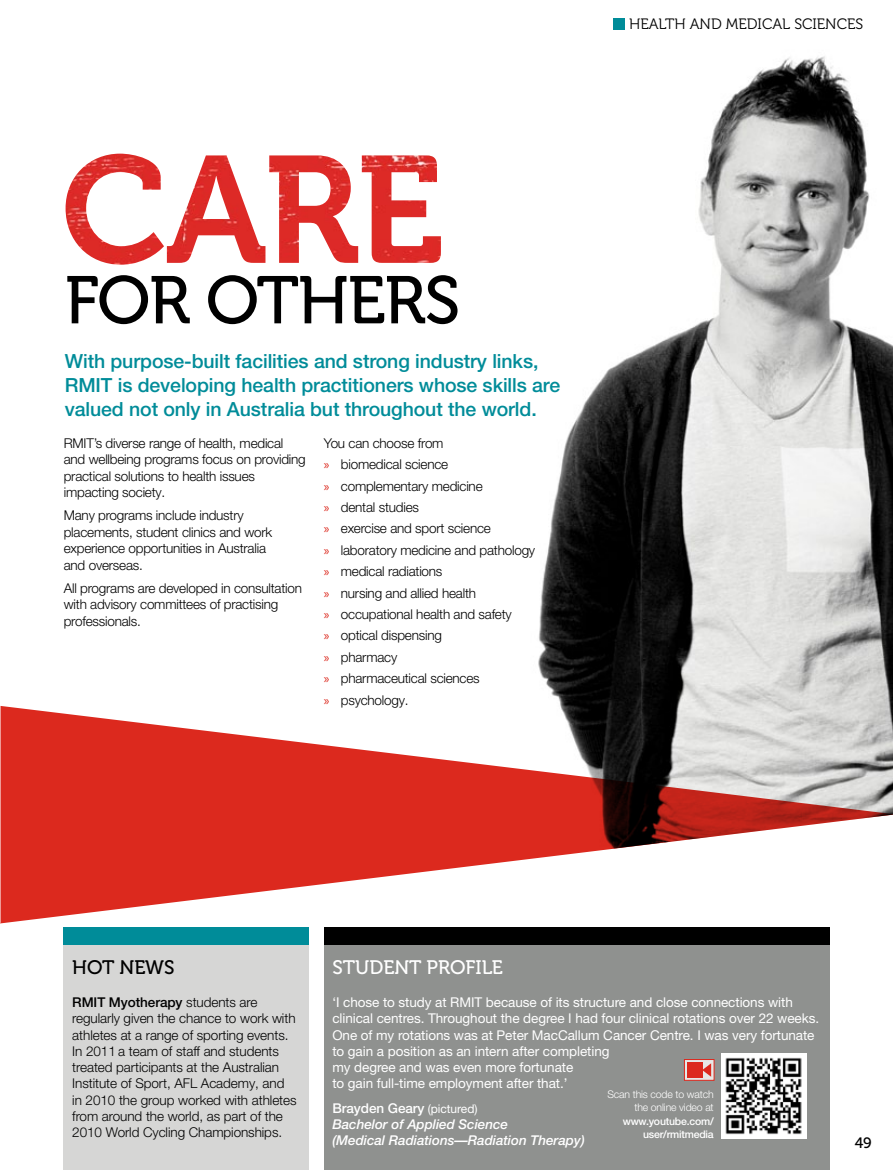
<style>
.page{position:relative;width:893px;height:1170px;background:#fff}
.page>*{position:absolute;margin:0;border:0;box-sizing:border-box;transform-origin:0 0}
.t1{font:67.05px "Museo 500";letter-spacing:-.02em;color:#000}
.Body_text_8_5pt{font:500 19.5px/24px "Helvetica Neue";letter-spacing:-.005em;color:#008c99}
.Box_head_white_museo{font:19.5px "Museo 500";color:#fff}
.Box_head_black_museo{font:19.5px "Museo 500";letter-spacing:-.005em;color:#000}
.Page_header{font:15px "Museo 300";color:#000}
.t2{font:15px "Museo 500";color:#000}
.Box_text_black{font:300 13.5px/16.2px "Helvetica Neue LT Pro";letter-spacing:-.015em;color:#000}
.Body_text_9pt{font:300 13.5px/16.5px "Helvetica Neue LT Pro";letter-spacing:-.015em;color:#000}
.Box_text_white{font:13.5px/16.2px "Helvetica Neue LT Pro";letter-spacing:-.005em;color:#fff}
.Box_text_white-2{font:italic 500 13.5px/16.2px "Helvetica Neue";letter-spacing:-.005em;color:#fff}
.Body_text_9pt-2{font:300 10.5px/13.5px "Helvetica Neue LT Pro";letter-spacing:-.015em;color:#fff;text-align:right}
.s1{font-family:"Myriad Pro";font-weight:400;color:#dc291e}
.s2{font-family:"Helvetica Neue";font-weight:500}
.s3{font-style:normal}
.s4{font-family:"Helvetica Neue LT Pro";font-weight:400;font-style:normal;font-size:12px}
</style>
<div class="page">
<img style="left:538px;top:56px;width:355px;height:649px">
<img style="left:66px;top:154px;width:375px;height:111px">
<div style="left:324px;top:942px;width:505px;height:227px;background:#8f918f"></div>
<div style="left:324px;top:927px;width:505px;height:17px;background:#000"></div>
<div style="left:64px;top:942px;width:245px;height:227px;background:#d6d6d5"></div>
<div style="left:64px;top:927px;width:245px;height:17px;background:#008c99"></div>
<img style="left:722px;top:1053px;width:85px;height:84px">
<svg style="left:684px;top:1059px;width:30px;height:21px"></svg>
<div style="left:687px;top:1061px;width:15px;height:16px;background:#dc291e"></div>
<svg style="left:702px;top:1063px;width:9px;height:13px"></svg>
<svg style="left:0;top:705px;width:893px;height:218px"></svg>
<div style="left:613px;top:18px;width:12px;height:12px;background:#008c99"></div>
<p class="Page_header" style="left:629px;top:16px;width:236px">HEALTH AND MEDICAL SCIENCES</p>
<p class="t1" style="left:65px;top:263px;width:397px">FOR OTHERS</p>
<p class="Body_text_8_5pt" style="left:65px;top:349px;width:497px">With purpose-built facilities and strong industry links,<br>RMIT is developing health practitioners whose skills are valued not only in Australia but throughout the world.</p>
<p class="Body_text_9pt" style="left:64px;top:434px;width:243px">RMIT’s diverse range of health, medical and wellbeing programs focus on providing practical solutions to health issues impacting society.</p>
<p class="Body_text_9pt" style="left:64px;top:507px;width:210px">Many programs include industry placements, student clinics and work experience opportunities in Australia and overseas.</p>
<p class="Body_text_9pt" style="left:64px;top:579px;width:240px">All programs are developed in consultation with advisory committees of practising professionals.</p>
<p class="Body_text_9pt" style="left:324px;top:434px;width:121px">You can choose from</p>
<p class="Box_text_black" style="left:324px;top:456px;width:126px"><span class="s1">»</span> biomedical science</p>
<p class="Box_text_black" style="left:324px;top:477px;width:160px"><span class="s1">»</span> complementary medicine</p>
<p class="Box_text_black" style="left:324px;top:499px;width:97px"><span class="s1">»</span> dental studies</p>
<p class="Box_text_black" style="left:324px;top:520px;width:168px"><span class="s1">»</span> exercise and sport science</p>
<p class="Box_text_black" style="left:324px;top:541px;width:213px"><span class="s1">»</span> laboratory medicine and pathology</p>
<p class="Box_text_black" style="left:324px;top:563px;width:120px"><span class="s1">»</span> medical radiations</p>
<p class="Box_text_black" style="left:324px;top:584px;width:154px"><span class="s1">»</span> nursing and allied health</p>
<p class="Box_text_black" style="left:324px;top:605px;width:189px"><span class="s1">»</span> occupational health and safety</p>
<p class="Box_text_black" style="left:324px;top:627px;width:120px"><span class="s1">»</span> optical dispensing</p>
<p class="Box_text_black" style="left:324px;top:648px;width:75px"><span class="s1">»</span> pharmacy</p>
<p class="Box_text_black" style="left:324px;top:670px;width:157px"><span class="s1">»</span> pharmaceutical sciences</p>
<p class="Box_text_black" style="left:324px;top:691px;width:86px"><span class="s1">»</span> psychology.</p>
<p class="Box_head_black_museo" style="left:72px;top:956px;width:104px">HOT NEWS</p>
<p class="Box_text_black" style="left:72px;top:993px;width:226px"><span class="s2">RMIT Myotherapy</span> students are regularly given the chance to work with athletes at a range of sporting events.<br>In 2011 a team of staff and students treated participants at the Australian Institute of Sport, AFL Academy, and in 2010 the group worked with athletes from around the world, as part of the 2010 World Cycling Championships.</p>
<p class="Box_head_white_museo" style="left:332px;top:956px;width:172px">STUDENT PROFILE</p>
<p class="Box_text_white" style="left:332px;top:994px;width:488px">‘I chose to study at RMIT because of its structure and close connections with clinical centres. Throughout the degree I had four clinical rotations over 22 weeks.<br>One of my rotations was at Peter MacCallum Cancer Centre. I was very fortunate to gain a position as an intern after completing<br>my degree and was even more fortunate<br>to gain full-time employment after that.’</p>
<p class="Box_text_white-2" style="left:332px;top:1099px;width:254px"><span class="s3">Brayden Geary</span> <span class="s4">(pictured)<br></span>Bachelor of Applied Science<br>(Medical Radiations—Radiation Therapy)</p>
<p class="Body_text_9pt-2" style="left:607px;top:1086px;width:108px">Scan this code to watch the online video at <span class="s2">www.youtube.com/ user/rmitmedia</span></p>
<p class="t2" style="left:855px;top:1134px;width:18px">49</p>
</div>
